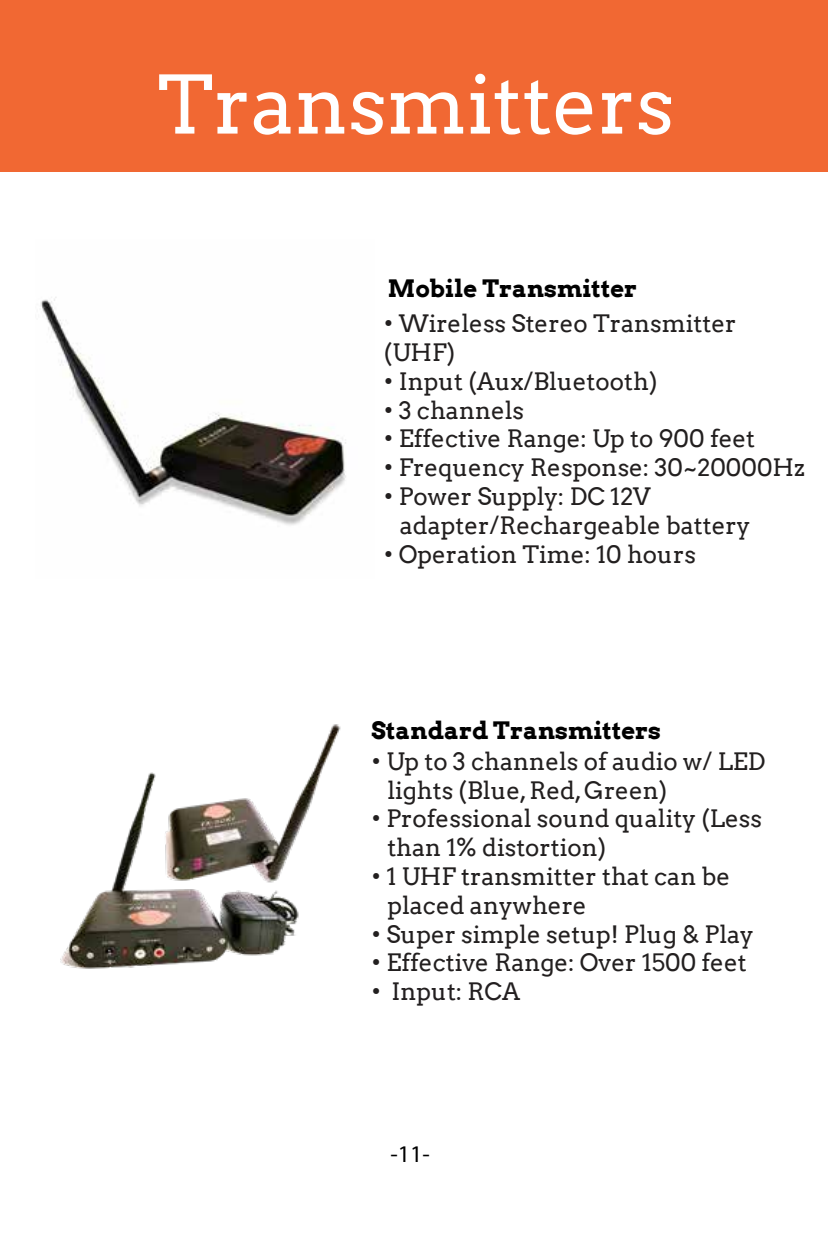
<style>
.page{position:relative;width:828px;height:1260px;background:#fff}
.page>*{position:absolute;margin:0;border:0;box-sizing:border-box;transform-origin:0 0}
.t1{font:80px "Arvo";color:#fff}
.t2{font:24px/28.8px "Arvo";color:#221f1f}
.t3{font:700 24px "Arvo";color:#000}
.t4{font:24px "Arvo";color:#231f20}
.t5{font:24px "Myriad Pro";color:#000}
.s1{color:#221f1f}
</style>
<div class="page">
<img style="left:60px;top:724px;width:281px;height:245px">
<div style="left:0;top:0;width:828px;height:171px;background:#f16833"></div>
<img style="left:40px;top:297px;width:306px;height:228px">
<h1 class="t1" style="left:158px;top:57px;width:518px">Transmitters</h1>
<p class="t3" style="left:388px;top:273px;width:251px">Mobile Transmitter</p>
<p class="t2" style="left:384px;top:309px;width:354px">• Wireless Stereo Transmitter (UHF)</p>
<p class="t2" style="left:384px;top:367px;width:275px">• Input (Aux/Bluetooth)</p>
<p class="t2" style="left:384px;top:396px;width:142px">• 3 channels</p>
<p class="t2" style="left:384px;top:424px;width:373px">• Effective Range: Up to 900 feet</p>
<p class="t2" style="left:384px;top:453px;width:423px">• Frequency Response: 30~20000Hz</p>
<p class="t2" style="left:400px;top:482px;width:352px;text-indent:-16px">• Power Supply: DC 12V adapter/Rechargeable battery</p>
<p class="t2" style="left:384px;top:540px;width:314px">• Operation Time: 10 hours</p>
<p class="t3" style="left:372px;top:715px;width:291px">Standard Transmitters</p>
<p class="t2" style="left:387px;top:747px;width:380px;text-indent:-16px">• Up to 3 channels of audio w/ LED lights (Blue, Red, Green)</p>
<p class="t2" style="left:387px;top:804px;width:376px;text-indent:-16px">• Professional sound quality (Less than 1% distortion)</p>
<p class="t2" style="left:387px;top:862px;width:344px;text-indent:-16px">• 1 UHF transmitter that can be placed anywhere</p>
<p class="t2" style="left:372px;top:920px;width:384px">• Super simple setup! Plug &amp; Play</p>
<p class="t2" style="left:372px;top:948px;width:377px">• Effective Range: Over 1500 feet</p>
<p class="t4" style="left:372px;top:977px;width:150px"><span class="s1">•</span> Input: RCA</p>
<p class="t5" style="left:391px;top:1140px;width:41px">-11-</p>
</div>
